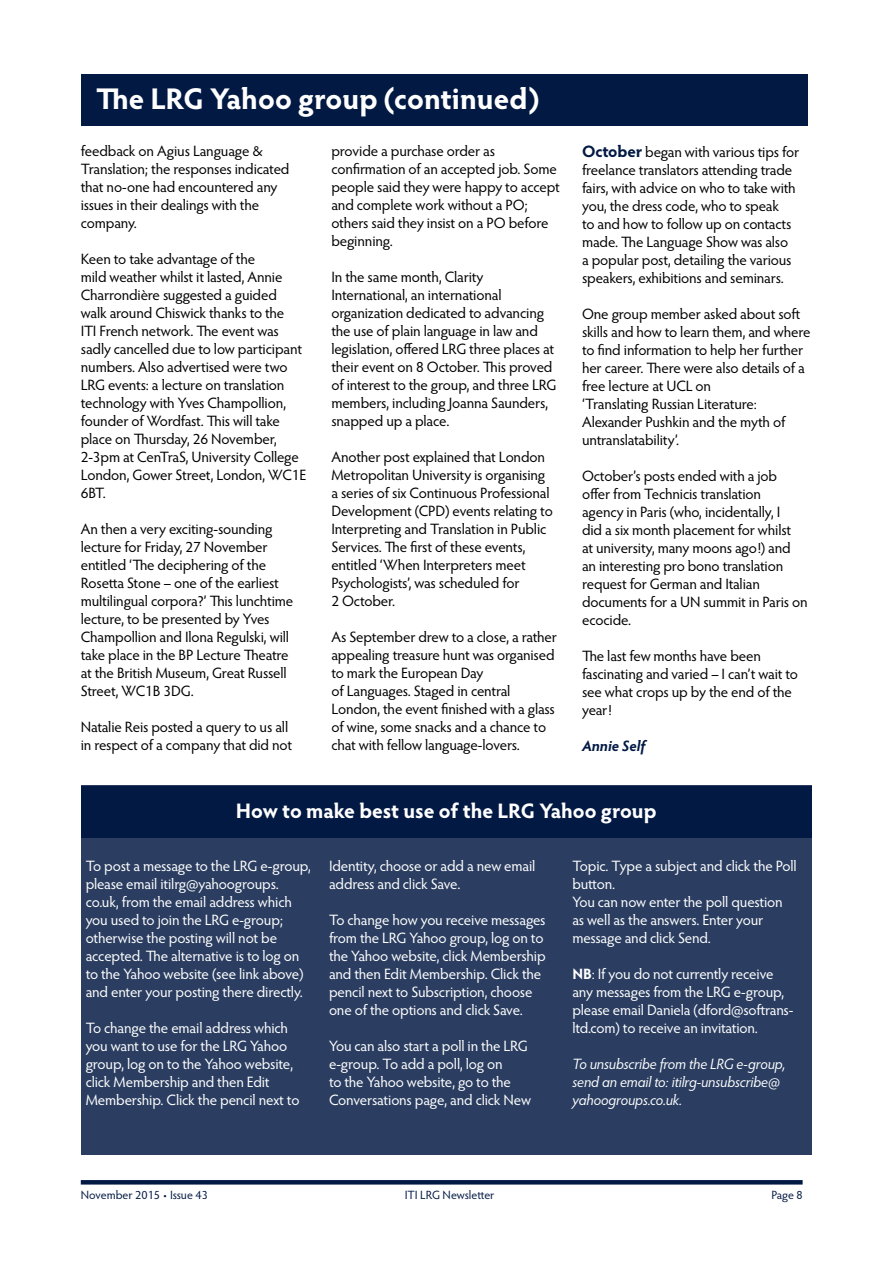
<style>
.page{position:relative;width:893px;height:1263px;background:#fff}
.page>*{position:absolute;margin:0;border:0;box-sizing:border-box;transform-origin:0 0}
.t1{font:700 30px "Hypatia Sans Pro";color:#fff}
.t2{font:700 21px "Hypatia Sans Pro";letter-spacing:-.005em;color:#fff}
.t3{font:15px/18px "Hypatia Sans Pro";letter-spacing:-.015em;color:#000}
.t4{font:15px/18px "Hypatia Sans Pro";letter-spacing:-.01em;color:#fff}
.t5{font:italic 15px/18px "Hypatia Sans Pro";letter-spacing:-.01em;color:#fff}
.t6{font:italic 700 15px "Hypatia Sans Pro";color:#021943}
.t7{font:12px "Hypatia Sans Pro";letter-spacing:-.005em;color:#021943}
.s1{font-weight:700;font-size:16.5px;color:#021943}
.s2{font-weight:700}
</style>
<div class="page">
<div style="left:81px;top:74px;width:726px;height:51px;background:#021943"></div>
<div style="left:81px;top:785px;width:731px;height:370px;background:#2b3e61"></div>
<div style="left:81px;top:787px;width:731px;height:51px;background:#021943"></div>
<svg style="left:81px;top:1180px;width:722px;height:4px;background:#061d46"></svg>
<h1 class="t1" style="left:96px;top:78px;width:445px">The LRG Yahoo group (continued)</h1>
<p class="t3" style="left:81px;top:141px;width:210px">feedback on Agius Language &amp;<br>Translation; the responses indicated that no-one had encountered any issues in their dealings with the company.</p>
<p class="t3" style="left:81px;top:249px;width:227px">Keen to take advantage of the<br>mild weather whilst it lasted, Annie<br>Charrondière suggested a guided walk around Chiswick thanks to the<br>ITI French network. The event was sadly cancelled due to low participant numbers. Also advertised were two<br>LRG events: a lecture on translation technology with Yves Champollion, founder of Wordfast. This will take place on Thursday, 26 November,<br>2-3pm at CenTraS, University College<br>London, Gower Street, London, WC1E<br>6BT.</p>
<p class="t3" style="left:81px;top:519px;width:214px">An then a very exciting-sounding lecture for Friday, 27 November entitled ‘The deciphering of the Rosetta Stone – one of the earliest multilingual corpora?’ This lunchtime lecture, to be presented by Yves Champollion and Ilona Regulski, will take place in the BP Lecture Theatre at the British Museum, Great Russell Street, WC1B 3DG.</p>
<p class="t3" style="left:81px;top:717px;width:213px">Natalie Reis posted a query to us all in respect of a company that did not</p>
<p class="t3" style="left:331px;top:141px;width:230px">provide a purchase order as confirmation of an accepted job. Some people said they were happy to accept and complete work without a PO; others said they insist on a PO before beginning.</p>
<p class="t3" style="left:331px;top:267px;width:227px">In the same month, Clarity International, an international organization dedicated to advancing the use of plain language in law and legislation, offered LRG three places at their event on 8 October. This proved of interest to the group, and three LRG members, including Joanna Saunders, snapped up a place.</p>
<p class="t3" style="left:331px;top:447px;width:223px">Another post explained that London Metropolitan University is organising a series of six Continuous Professional Development (CPD) events relating to Interpreting and Translation in Public Services. The first of these events, entitled ‘When Interpreters meet Psychologists’, was scheduled for<br>2 October.</p>
<p class="t3" style="left:331px;top:627px;width:227px">As September drew to a close, a rather appealing treasure hunt was organised to mark the European Day<br>of Languages. Staged in central London, the event finished with a glass of wine, some snacks and a chance to chat with fellow language-lovers.</p>
<p class="t3" style="left:582px;top:142px;width:219px"><span class="s1">October</span> began with various tips for freelance translators attending trade fairs, with advice on who to take with you, the dress code, who to speak<br>to and how to follow up on contacts made. The Language Show was also<br>a popular post, detailing the various speakers, exhibitions and seminars.</p>
<p class="t3" style="left:582px;top:304px;width:230px">One group member asked about soft skills and how to learn them, and where to find information to help her further her career. There were also details of a free lecture at UCL on<br>‘Translating Russian Literature:<br>Alexander Pushkin and the myth of untranslatability’.</p>
<p class="t3" style="left:582px;top:466px;width:227px">October’s posts ended with a job offer from Technicis translation<br>agency in Paris (who, incidentally, I<br>did a six month placement for whilst<br>at university, many moons ago!) and an interesting pro bono translation request for German and Italian documents for a UN summit in Paris on ecocide.</p>
<p class="t3" style="left:582px;top:646px;width:217px">The last few months have been fascinating and varied – I can’t wait to see what crops up by the end of the year!</p>
<p class="t6" style="left:582px;top:735px;width:65px">Annie Self</p>
<h2 class="t2" style="left:236px;top:795px;width:422px">How to make best use of the LRG Yahoo group</h2>
<p class="t4" style="left:86px;top:856px;width:227px">To post a message to the LRG e-group, please email itilrg@yahoogroups. co.uk, from the email address which you used to join the LRG e-group; otherwise the posting will not be accepted. The alternative is to log on to the Yahoo website (see link above) and enter your posting there directly.</p>
<p class="t4" style="left:86px;top:1018px;width:215px">To change the email address which you want to use for the LRG Yahoo group, log on to the Yahoo website, click Membership and then Edit Membership. Click the pencil next to</p>
<p class="t4" style="left:329px;top:856px;width:208px">Identity, choose or add a new email address and click Save.</p>
<p class="t4" style="left:329px;top:910px;width:218px">To change how you receive messages from the LRG Yahoo group, log on to the Yahoo website, click Membership and then Edit Membership. Click the pencil next to Subscription, choose one of the options and click Save.</p>
<p class="t4" style="left:329px;top:1036px;width:203px">You can also start a poll in the LRG e-group. To add a poll, log on<br>to the Yahoo website, go to the<br>Conversations page, and click New</p>
<p class="t4" style="left:572px;top:856px;width:226px">Topic. Type a subject and click the Poll button.<br>You can now enter the poll question as well as the answers. Enter your message and click Send.</p>
<p class="t4" style="left:572px;top:964px;width:222px"><span class="s2">NB</span>: If you do not currently receive any messages from the LRG e-group, please email Daniela (dford@softrans&shy;ltd.com) to receive an invitation.</p>
<p class="t5" style="left:572px;top:1054px;width:215px">To unsubscribe from the LRG e-group, send an email to: itilrg-unsubscribe@ yahoogroups.co.uk.</p>
<p class="t7" style="left:81px;top:1187px;width:129px">November 2015 • Issue 43</p>
<p class="t7" style="left:405px;top:1187px;width:91px">ITI LRG Newsletter</p>
<p class="t7" style="left:771px;top:1187px;width:33px">Page 8</p>
</div>
